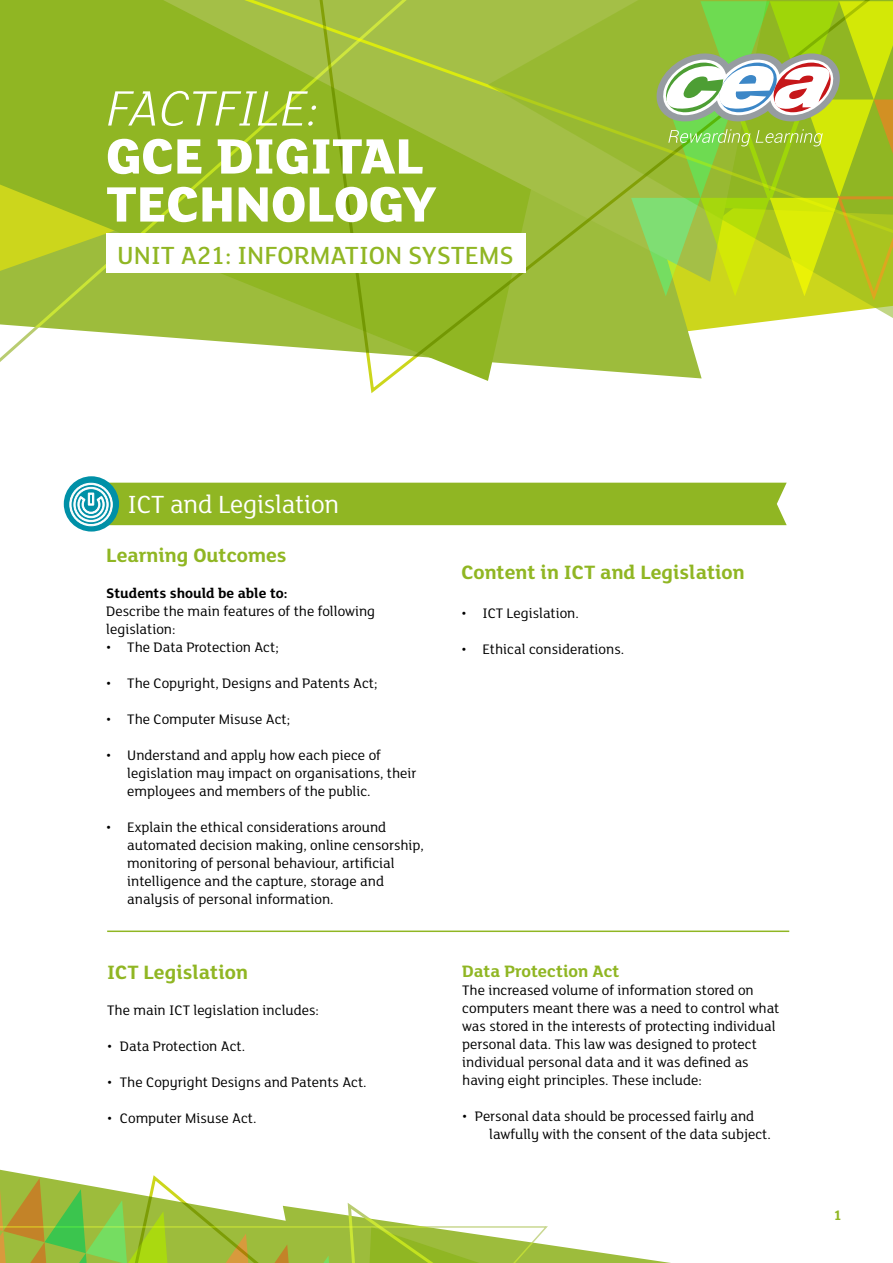
<style>
.page{position:relative;width:893px;height:1263px;background:#fff}
.page>*{position:absolute;margin:0;border:0;box-sizing:border-box;transform-origin:0 0}
.t1{font:800 54px/48px "FS Lola";color:#fff}
.t2{font:italic 300 54px "FS Lola";color:#fff}
.t3{font:500 27px "FS Lola";color:#90b623}
.t4{font:27px "FS Lola";letter-spacing:-.01em;color:#fff}
.t5{font:700 21px "FS Lola";color:#90b623}
.t6{font:700 18px "FS Lola";color:#90b623}
.t7{font:15px/18px "FS Lola";color:#000}
.t8{font:700 15px "FS Lola";color:#000}
.t9{font:700 15px "FS Lola";color:#90b623}
</style>
<div class="page">
<svg style="left:0;top:1169px;width:671px;height:94px"></svg>
<svg style="left:0;top:0;width:313px;height:362px;background:#9fbf3a"></svg>
<svg style="left:313px;top:0;width:580px;height:393px"></svg>
<div style="left:106px;top:234px;width:420px;height:39px;background:#fff"></div>
<svg style="left:631px;top:1px;width:262px;height:301px;background:#a9c93c"></svg>
<hr style="left:107px;top:930px;width:682px;height:2px;background:#90b623">
<div style="left:64px;top:476px;width:55px;height:55px;background:#0090a7;border-radius:50%"></div>
<svg style="left:69px;top:482px;width:718px;height:44px;background:#91b936"></svg>
<h1 class="t2" style="left:106px;top:73px;width:214px">FACTFILE:</h1>
<h1 class="t1" style="left:106px;top:129px;width:332px">GCE DIGITAL<br>TECHNOLOGY</h1>
<h2 class="t3" style="left:117px;top:238px;width:398px">UNIT A21: INFORMATION SYSTEMS</h2>
<h2 class="t4" style="left:128px;top:486px;width:213px">ICT and Legislation</h2>
<h3 class="t5" style="left:106px;top:541px;width:182px">Learning Outcomes</h3>
<p class="t8" style="left:106px;top:583px;width:183px">Students should be able to:</p>
<p class="t7" style="left:106px;top:602px;width:270px">Describe the main features of the following legislation:</p>
<p class="t7" style="left:106px;top:638px;width:174px">• The Data Protection Act;</p>
<p class="t7" style="left:106px;top:674px;width:273px">• The Copyright, Designs and Patents Act;</p>
<p class="t7" style="left:106px;top:710px;width:185px">• The Computer Misuse Act;</p>
<p class="t7" style="left:127px;top:746px;width:291px;text-indent:-21px">• Understand and apply how each piece of legislation may impact on organisations, their employees and members of the public.</p>
<p class="t7" style="left:127px;top:818px;width:298px;text-indent:-21px">• Explain the ethical considerations around automated decision making, online censorship, monitoring of personal behaviour, artificial intelligence and the capture, storage and analysis of personal information.</p>
<h3 class="t5" style="left:107px;top:958px;width:142px">ICT Legislation</h3>
<p class="t7" style="left:107px;top:1000px;width:213px">The main ICT legislation includes:</p>
<p class="t7" style="left:107px;top:1036px;width:139px">• Data Protection Act.</p>
<p class="t7" style="left:107px;top:1072px;width:261px">• The Copyright Designs and Patents Act.</p>
<p class="t7" style="left:107px;top:1108px;width:151px">• Computer Misuse Act.</p>
<h3 class="t5" style="left:461px;top:557px;width:285px">Content in ICT and Legislation</h3>
<p class="t7" style="left:461px;top:603px;width:119px">• ICT Legislation.</p>
<p class="t7" style="left:461px;top:639px;width:164px">• Ethical considerations.</p>
<p class="t6" style="left:462px;top:958px;width:159px">Data Protection Act</p>
<p class="t7" style="left:462px;top:980px;width:319px">The increased volume of information stored on computers meant there was a need to control what was stored in the interests of protecting individual personal data. This law was designed to protect individual personal data and it was defined as having eight principles. These include:</p>
<p class="t7" style="left:489px;top:1106px;width:283px;text-indent:-27px">• Personal data should be processed fairly and lawfully with the consent of the data subject.</p>
<p class="t9" style="left:834px;top:1205px;width:10px">1</p>
</div>
